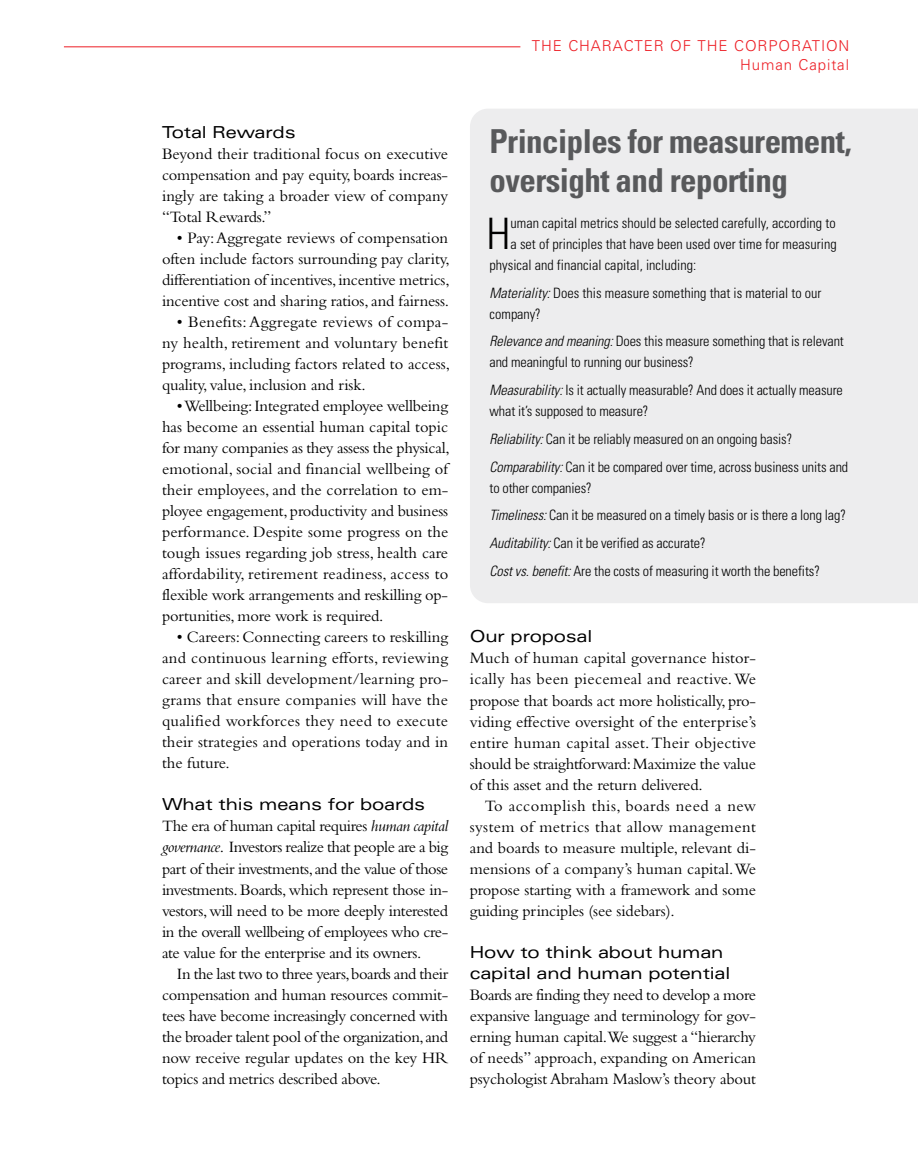
<style>
.page{position:relative;width:918px;height:1175px;background:#fff}
.page>*{position:absolute;margin:0;border:0;box-sizing:border-box;transform-origin:0 0}
.t1{font:300 condensed 43.35px "Univers";color:#000}
.t2{font:700 condensed 33px/39px "Univers";letter-spacing:-.015em;color:#58595b}
.t3{font:16.5px/21px "Bembo";letter-spacing:-.01em;color:#000;text-align:justify}
.t4{font:expanded 16.5px/21px "Univers";letter-spacing:-.01em;color:#000}
.t5{font:300 15px/18.9px "Univers";letter-spacing:.06em;color:#ed1d24;text-align:right}
.t6{font:300 condensed 14.25px/27.8px "Univers";letter-spacing:-.005em;color:#000}
.s1{font-style:italic}
</style>
<div class="page">
<hr style="left:64px;top:46px;width:456px;height:1px;background:#ed1d24">
<div style="left:470px;top:109px;width:448px;height:494px;background:#ededee"></div>
<p class="t5" style="left:532px;top:36px;width:319px">THE CHARACTER OF THE CORPORATION<br>Human Capital</p>
<p class="t4" style="left:162px;top:121px;width:135px">Total Rewards</p>
<p class="t3" style="left:162px;top:143px;width:288px">Beyond their traditional focus on executive compensation and pay equity, boards increas&shy;ingly are taking a broader view of company “Total Rewards.”</p>
<p class="t3" style="left:162px;top:227px;width:289px;text-indent:15px">• Pay: Aggregate reviews of compensation often include factors surrounding pay clarity, differentiation of incentives, incentive metrics, incentive cost and sharing ratios, and fairness.</p>
<p class="t3" style="left:162px;top:311px;width:290px;text-indent:15px">• Benefits: Aggregate reviews of compa&shy;ny health, retirement and voluntary benefit programs, including factors related to access, quality, value, inclusion and risk.</p>
<p class="t3" style="left:162px;top:395px;width:289px;text-indent:15px">• Wellbeing: Integrated employee wellbeing has become an essential human capital topic for many companies as they assess the physical, emotional, social and financial wellbeing of their employees, and the correlation to em&shy;ployee engagement, productivity and business performance. Despite some progress on the tough issues regarding job stress, health care affordability, retirement readiness, access to flexible work arrangements and reskilling op&shy;portunities, more work is required.</p>
<p class="t3" style="left:162px;top:626px;width:288px;text-indent:15px">• Careers: Connecting careers to reskilling and continuous learning efforts, reviewing career and skill development/learning pro&shy;grams that ensure companies will have the qualified workforces they need to execute their strategies and operations today and in the future.</p>
<p class="t4" style="left:162px;top:794px;width:265px">What this means for boards</p>
<p class="t3" style="left:162px;top:815px;width:288px">The era of human capital requires <span class="s1">human capital governance</span>. Investors realize that people are a big part of their investments, and the value of those investments. Boards, which represent those in&shy;vestors, will need to be more deeply interested in the overall wellbeing of employees who cre&shy;ate value for the enterprise and its owners.</p>
<p class="t3" style="left:162px;top:962px;width:288px;text-indent:15px">In the last two to three years, boards and their compensation and human resources commit&shy;tees have become increasingly concerned with the broader talent pool of the organization, and now receive regular updates on the key HR topics and metrics described above.</p>
<h2 class="t2" style="left:489px;top:121px;width:364px">Principles for measurement, oversight and reporting</h2>
<h1 class="t1" style="left:486px;top:207px;width:26px">H</h1>
<p class="t6" style="left:511px;top:209px;width:327px">uman capital metrics should be selected carefully, according to</p>
<p class="t6" style="left:511px;top:230px;width:328px">a set of principles that have been used over time for measuring</p>
<p class="t6" style="left:489px;top:251px;width:208px">physical and financial capital, including:</p>
<p class="t6" style="left:489px;top:282px;width:334px;line-height:21px"><span class="s1">Materiality:</span> Does this measure something that is material to our company?</p>
<p class="t6" style="left:489px;top:331px;width:356px;line-height:21px"><span class="s1">Relevance and meaning:</span> Does this measure something that is relevant and meaningful to running our business?</p>
<p class="t6" style="left:489px;top:379px;width:355px;line-height:21px"><span class="s1">Measurability:</span> Is it actually measurable? And does it actually measure what it’s supposed to measure?</p>
<p class="t6" style="left:489px;top:425px;width:360px"><span class="s1">Reliability:</span> Can it be reliably measured on an ongoing basis?<br><span class="s1">Comparability:</span> Can it be compared over time, across business units and</p>
<p class="t6" style="left:489px;top:474px;width:358px">to other companies?<br><span class="s1">Timeliness:</span> Can it be measured on a timely basis or is there a long lag?<br><span class="s1">Auditability:</span> Can it be verified as accurate?<br><span class="s1">Cost vs. benefit:</span> Are the costs of measuring it worth the benefits?</p>
<p class="t4" style="left:470px;top:626px;width:124px">Our proposal</p>
<p class="t3" style="left:470px;top:647px;width:288px">Much of human capital governance histor&shy;ically has been piecemeal and reactive. We propose that boards act more holistically, pro&shy;viding effective oversight of the enterprise’s entire human capital asset. Their objective should be straightforward: Maximize the value of this asset and the return delivered.</p>
<p class="t3" style="left:470px;top:794px;width:288px;text-indent:15px">To accomplish this, boards need a new system of metrics that allow management and boards to measure multiple, relevant di&shy;mensions of a company’s human capital. We propose starting with a framework and some guiding principles (see sidebars).</p>
<p class="t4" style="left:470px;top:941px;width:262px">How to think about human capital and human potential</p>
<p class="t3" style="left:470px;top:983px;width:288px">Boards are finding they need to develop a more expansive language and terminology for gov&shy;erning human capital.We suggest a “hierarchy of needs” approach, expanding on American psychologist Abraham Maslow’s theory about</p>
</div>
